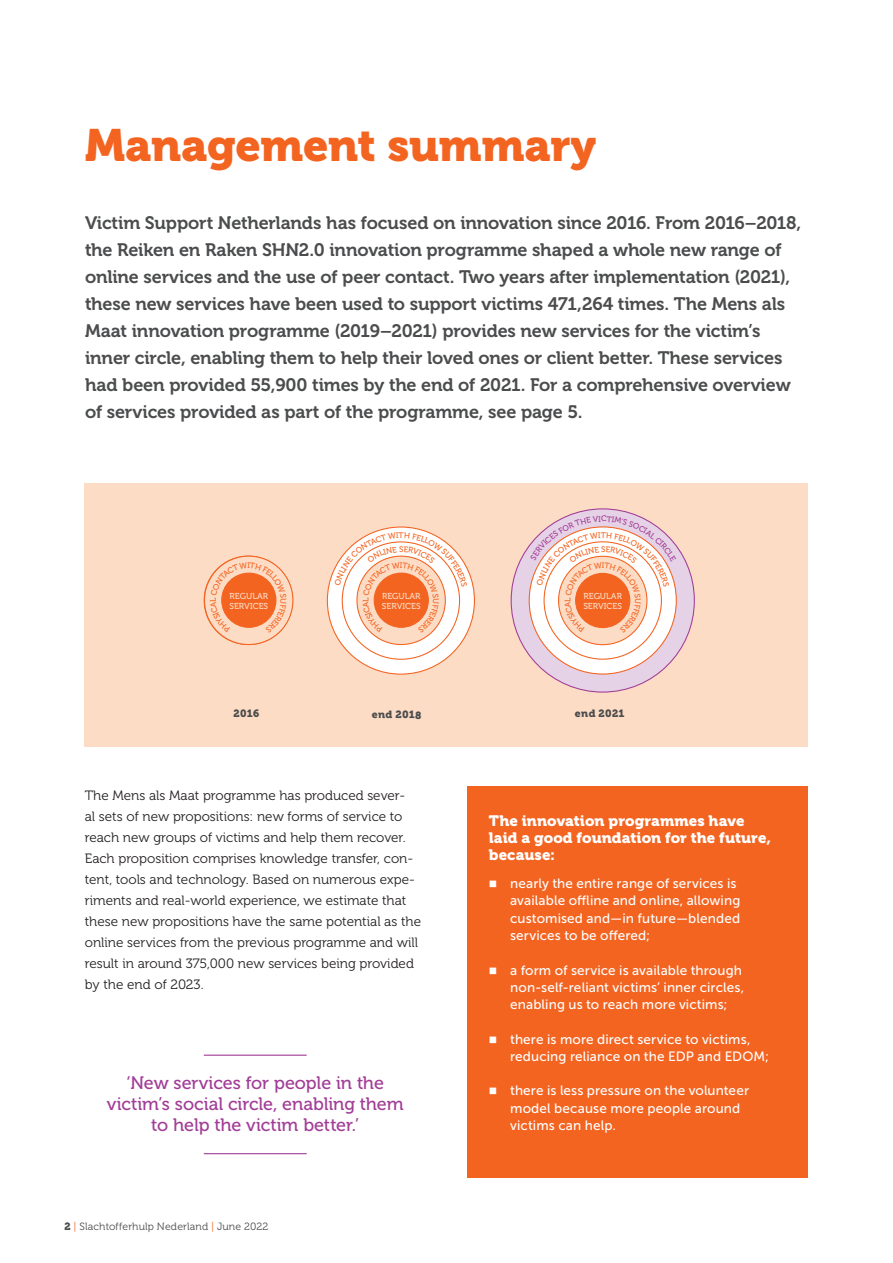
<style>
.page{position:relative;width:893px;height:1263px;background:#fff}
.page>*{position:absolute;margin:0;border:0;box-sizing:border-box;transform-origin:0 0}
.Titel{font:45px "Museo 900";letter-spacing:-.005em;color:#f36421}
.Introtekst{font:18px/27px "Museo 700";letter-spacing:-.01em;color:#4b4c4d}
.Icoon_tekst{font:18px "Museo 500";letter-spacing:-.005em;color:#a13d96}
.Kader_Kop{font:15px/17.2px "Museo 900";letter-spacing:.005em;color:#fff}
.t1{font:13.5px/21px "Museo 300";color:#231f20}
.t2{font:13.5px/17.2px "Museo Sans 500";letter-spacing:.01em;color:#fff}
.t3{font:10.5px "Museo 300";letter-spacing:.015em;color:#4b4c4d}
.t4{font:10.5px "Museo 900";letter-spacing:.035em;color:#4b4c4d}
.t5{font:8.55px/10.4px "Museo 500";color:#fddcc5}
.t6{font:8.1px "Museo 500";color:#f36421}
.s1{font-family:"Museo 900"}
.s2{color:#f36421}
</style>
<div class="page">
<div style="left:85px;top:483px;width:723px;height:264px;background:#fddcc5"></div>
<div style="left:327px;top:527px;width:147px;height:147px;background:#fff;border-radius:50%"></div>
<div style="left:357px;top:556px;width:88px;height:88px;background:#fddcc5;border-radius:50%"></div>
<div style="left:511px;top:509px;width:183px;height:183px;background:#e6d2e6;border-radius:50%"></div>
<div style="left:529px;top:527px;width:147px;height:147px;background:#fff;border-radius:50%"></div>
<div style="left:559px;top:556px;width:88px;height:89px;background:#fddcc5;border-radius:50%"></div>
<hr style="left:204px;top:1054px;width:103px;height:2px;background:#a13d96">
<hr style="left:204px;top:1153px;width:103px;height:1px;background:#a13d96">
<div style="left:468px;top:787px;width:340px;height:391px;background:#f36421"></div>
<svg style="left:528px;top:516px;width:148px;height:117px"></svg>
<svg style="left:334px;top:532px;width:133px;height:101px"></svg>
<svg style="left:210px;top:562px;width:78px;height:71px"></svg>
<p class="Titel" style="left:85px;top:120px;width:513px">Management summary</p>
<p class="Introtekst" style="left:85px;top:209px;width:718px">Victim Support Netherlands has focused on innovation since 2016. From 2016–2018, the Reiken en Raken SHN2.0 innovation programme shaped a whole new range of online services and the use of peer contact. Two years after implementation (2021), these new services have been used to support victims 471,264 times. The Mens als Maat innovation programme (2019–2021) provides new services for the victim’s inner circle, enabling them to help their loved ones or client better. These services had been provided 55,900 times by the end of 2021. For a comprehensive overview of services provided as part of the programme, see page 5.</p>
<p class="t6" style="left:390px;top:531px;width:7px">T</p>
<p class="t6" style="left:399px;top:531px;width:7px">T</p>
<p class="t6" style="left:410px;top:531px;width:7px">T</p>
<p class="t6" style="left:581px;top:531px;width:7px">T</p>
<p class="t6" style="left:590px;top:531px;width:7px">T</p>
<p class="t6" style="left:601px;top:531px;width:7px">T</p>
<p class="t5" style="left:229px;top:591px;width:40px">REGULAR<br>SERVICES</p>
<p class="t5" style="left:238px;top:591px;width:40px">REGULAR<br>SERVICES</p>
<p class="t5" style="left:250px;top:591px;width:40px">REGULAR<br>SERVICES</p>
<p class="t5" style="left:373px;top:591px;width:40px">REGULAR<br>SERVICES</p>
<p class="t5" style="left:382px;top:591px;width:40px">REGULAR<br>SERVICES</p>
<p class="t5" style="left:393px;top:591px;width:40px">REGULAR<br>SERVICES</p>
<p class="t5" style="left:563px;top:591px;width:40px">REGULAR<br>SERVICES</p>
<p class="t5" style="left:572px;top:591px;width:40px">REGULAR<br>SERVICES</p>
<p class="t5" style="left:583px;top:591px;width:40px">REGULAR<br>SERVICES</p>
<p class="t4" style="left:234px;top:707px;width:27px">2016</p>
<p class="t4" style="left:372px;top:708px;width:51px;rotate:1deg">end 2018</p>
<p class="t4" style="left:575px;top:707px;width:51px">end 2021</p>
<p class="t1" style="left:85px;top:785px;width:338px">The Mens als Maat programme has produced sever-<br>al sets of new propositions: new forms of service to reach new groups of victims and help them recover.<br>Each proposition comprises knowledge transfer, con&shy;tent, tools and technology. Based on numerous expe&shy;riments and real-world experience, we estimate that these new propositions have the same potential as the online services from the previous programme and will result in around 375,000 new services being provided by the end of 2023.</p>
<p class="Icoon_tekst" style="left:126px;top:1073px;width:259px">‘New services for people in the</p>
<p class="Icoon_tekst" style="left:107px;top:1094px;width:298px">victim’s social circle, enabling them</p>
<p class="Icoon_tekst" style="left:151px;top:1115px;width:209px">to help the victim better.’</p>
<p class="t3" style="left:65px;top:1221px;width:205px"><span class="s1">2</span> <span class="s2">|</span> Slachtofferhulp Nederland <span class="s2">|</span> June 2022</p>
<p class="Kader_Kop" style="left:489px;top:812px;width:284px">The innovation programmes have laid a good foundation for the future, because:</p>
<p class="t2" style="left:510px;top:875px;width:232px">nearly the entire range of services is available offline and online, allowing customised and—in future—blended services to be offered;</p>
<p class="t2" style="left:510px;top:961px;width:235px">a form of service is available through non-self-reliant victims’ inner circles, enabling us to reach more victims;</p>
<p class="t2" style="left:510px;top:1030px;width:260px">there is more direct service to victims, reducing reliance on the EDP and EDOM;</p>
<p class="t2" style="left:510px;top:1082px;width:240px">there is less pressure on the volunteer model because more people around victims can help.</p>
</div>
